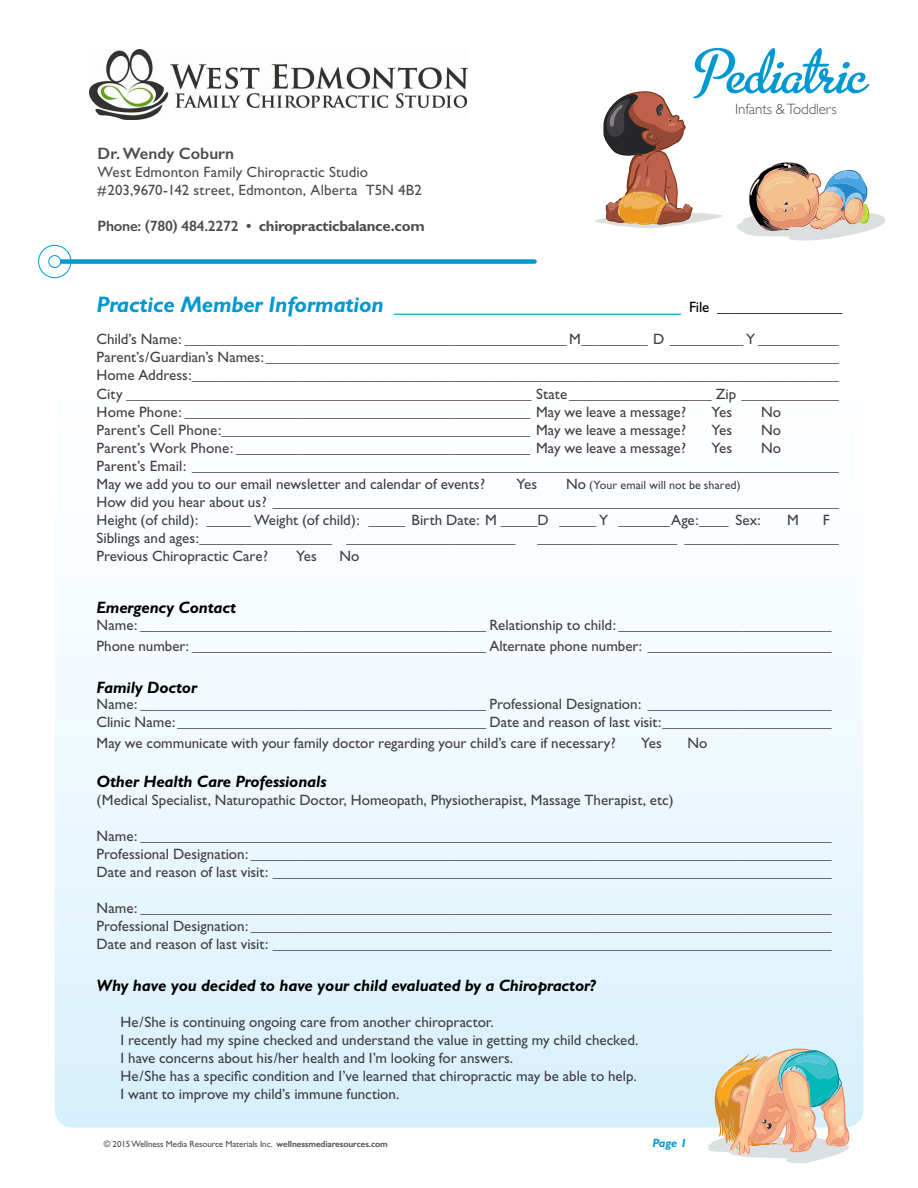
<style>
.page{position:relative;width:918px;height:1188px;background:#fff}
.page>*{position:absolute;margin:0;border:0;box-sizing:border-box;transform-origin:0 0}
.t1{font:69.75px "Metro Script";color:#0098d1}
.t2{font:italic 700 22.5px "Gill Sans";letter-spacing:-.01em;color:#0098d1}
.t3{font:italic 700 16.5px "Gill Sans";letter-spacing:-.01em;color:#000}
.t4{font:600 16.5px "Gill Sans";color:#4d4d4f}
.t5{font:15px/18px "Gill Sans";color:#414042}
.t6{font:15px/18px "Gill Sans";letter-spacing:.01em;color:#4d4d4f}
.t7{font:700 15px "Gill Sans";letter-spacing:-.02em;color:#4d4d4f}
.t8{font:300 15px "Gill Sans";letter-spacing:-.01em;color:#4d4d4f}
.t9{font:12px "Gill Sans";letter-spacing:.005em;color:#414042}
.t10{font:italic 700 12px "Gill Sans";color:#0098d1}
.t11{font:9px "Gill Sans";letter-spacing:-.01em;color:#4d4d4f}
.s1{font-weight:600}
.s2{font-weight:400;font-style:normal;font-size:15px;color:#000}
.s3{font-size:15px}
</style>
<div class="page">
<div style="left:38px;top:245px;width:33px;height:33px;border:1px solid #0098d1;border-radius:50%"></div>
<svg style="left:595px;top:91px;width:127px;height:137px"></svg>
<svg style="left:55px;top:658px;width:808px;height:470px"></svg>
<svg style="left:737px;top:162px;width:148px;height:78px"></svg>
<svg style="left:708px;top:1048px;width:141px;height:115px;background:#d4c6ab"></svg>
<div style="left:61px;top:259px;width:474px;height:5px;background:#0098d1"></div>
<div style="left:48px;top:255px;width:13px;height:13px;border:1px solid #0098d1;border-radius:50%"></div>
<img style="left:89px;top:50px;width:378px;height:70px">
<p class="t4" style="left:98px;top:144px;width:138px">Dr. Wendy Coburn</p>
<p class="t6" style="left:98px;top:163px;width:326px">West Edmonton Family Chiropractic Studio #203,9670-142 street, Edmonton, Alberta T5N 4B2</p>
<p class="t7" style="left:98px;top:217px;width:329px"><span class="s1">Phone: (780) 484.2272 •</span> chiropracticbalance.com</p>
<h1 class="t1" style="left:698px;top:35px;width:171px">Pediatric</h1>
<p class="t8" style="left:735px;top:100px;width:103px">Infants &amp; Toddlers</p>
<h2 class="t2" style="left:97px;top:292px;width:747px">Practice Member Information __________________________ <span class="s2">File _________________</span></h2>
<p class="t5" style="left:97px;top:330px;width:744px;text-align:justify">Child’s Name: ____________________________________________________M_________ D __________ Y ___________ Parent’s/Guardian’s Names:______________________________________________________________________________ Home Address:________________________________________________________________________________________ City ______________________________________________________ State___________________ Zip _____________ Home Phone: _______________________________________________ May we leave a message?</p>
<p class="t5" style="left:712px;top:403px;width:22px">Yes</p>
<p class="t5" style="left:761px;top:403px;width:22px">No</p>
<p class="t5" style="left:97px;top:421px;width:591px">Parent’s Cell Phone:__________________________________________ May we leave a message?</p>
<p class="t5" style="left:712px;top:421px;width:22px">Yes</p>
<p class="t5" style="left:761px;top:421px;width:22px">No</p>
<p class="t5" style="left:97px;top:439px;width:591px">Parent’s Work Phone: ________________________________________ May we leave a message?</p>
<p class="t5" style="left:712px;top:439px;width:22px">Yes</p>
<p class="t5" style="left:97px;top:439px;width:744px;text-indent:664px">No<br>Parent’s Email: ________________________________________________________________________________________<br>May we add you to our email newsletter and calendar of events?</p>
<p class="t5" style="left:517px;top:475px;width:22px">Yes</p>
<p class="t9" style="left:566px;top:478px;width:176px"><span class="s3">No</span> (Your email will not be shared)</p>
<p class="t5" style="left:97px;top:493px;width:744px">How did you hear about us? _____________________________________________________________________________<br>Height (of child): ______ Weight (of child): _____ Birth Date: M _____D _____ Y _______Age:____ Sex:</p>
<p class="t5" style="left:787px;top:511px;width:13px">M</p>
<p class="t5" style="left:823px;top:511px;width:9px">F</p>
<p class="t5" style="left:97px;top:529px;width:421px">Siblings and ages:__________________ _______________________</p>
<p class="t5" style="left:538px;top:529px;width:303px">___________________ _____________________</p>
<p class="t5" style="left:97px;top:547px;width:173px">Previous Chiropractic Care?</p>
<p class="t5" style="left:296px;top:547px;width:22px">Yes</p>
<p class="t5" style="left:340px;top:547px;width:22px">No</p>
<p class="t3" style="left:97px;top:598px;width:141px">Emergency Contact</p>
<p class="t5" style="left:97px;top:614px;width:737px;line-height:21px">Name: _______________________________________________ Relationship to child: _____________________________<br>Phone number: ________________________________________ Alternate phone number: _________________________</p>
<p class="t3" style="left:97px;top:678px;width:102px">Family Doctor</p>
<p class="t5" style="left:97px;top:695px;width:737px">Name: _______________________________________________ Professional Designation: _________________________<br>Clinic Name:__________________________________________ Date and reason of last visit:_______________________</p>
<p class="t5" style="left:97px;top:734px;width:521px">May we communicate with your family doctor regarding your child’s care if necessary?</p>
<p class="t5" style="left:641px;top:734px;width:22px">Yes</p>
<p class="t5" style="left:688px;top:734px;width:22px">No</p>
<p class="t3" style="left:97px;top:772px;width:232px">Other Health Care Professionals</p>
<p class="t5" style="left:97px;top:791px;width:579px">(Medical Specialist, Naturopathic Doctor, Homeopath, Physiotherapist, Massage Therapist, etc)</p>
<p class="t5" style="left:97px;top:827px;width:737px;text-align:justify">Name: ______________________________________________________________________________________________ Professional Designation: _______________________________________________________________________________ Date and reason of last visit: ____________________________________________________________________________</p>
<p class="t5" style="left:97px;top:899px;width:737px;text-align:justify">Name: ______________________________________________________________________________________________ Professional Designation: _______________________________________________________________________________ Date and reason of last visit: ____________________________________________________________________________</p>
<p class="t3" style="left:97px;top:976px;width:500px">Why have you decided to have your child evaluated by a Chiropractor?</p>
<p class="t5" style="left:121px;top:1013px;width:519px">He/She is continuing ongoing care from another chiropractor.<br>I recently had my spine checked and understand the value in getting my child checked.<br>I have concerns about his/her health and I’m looking for answers.<br>He/She has a specific condition and I’ve learned that chiropractic may be able to help.<br>I want to improve my child’s immune function.</p>
<p class="t11" style="left:104px;top:1139px;width:286px">© 2015 Wellness Media Resource Materials Inc. <span class="s1">wellnessmediaresources.com</span></p>
<p class="t10" style="left:652px;top:1136px;width:36px">Page 1</p>
</div>
